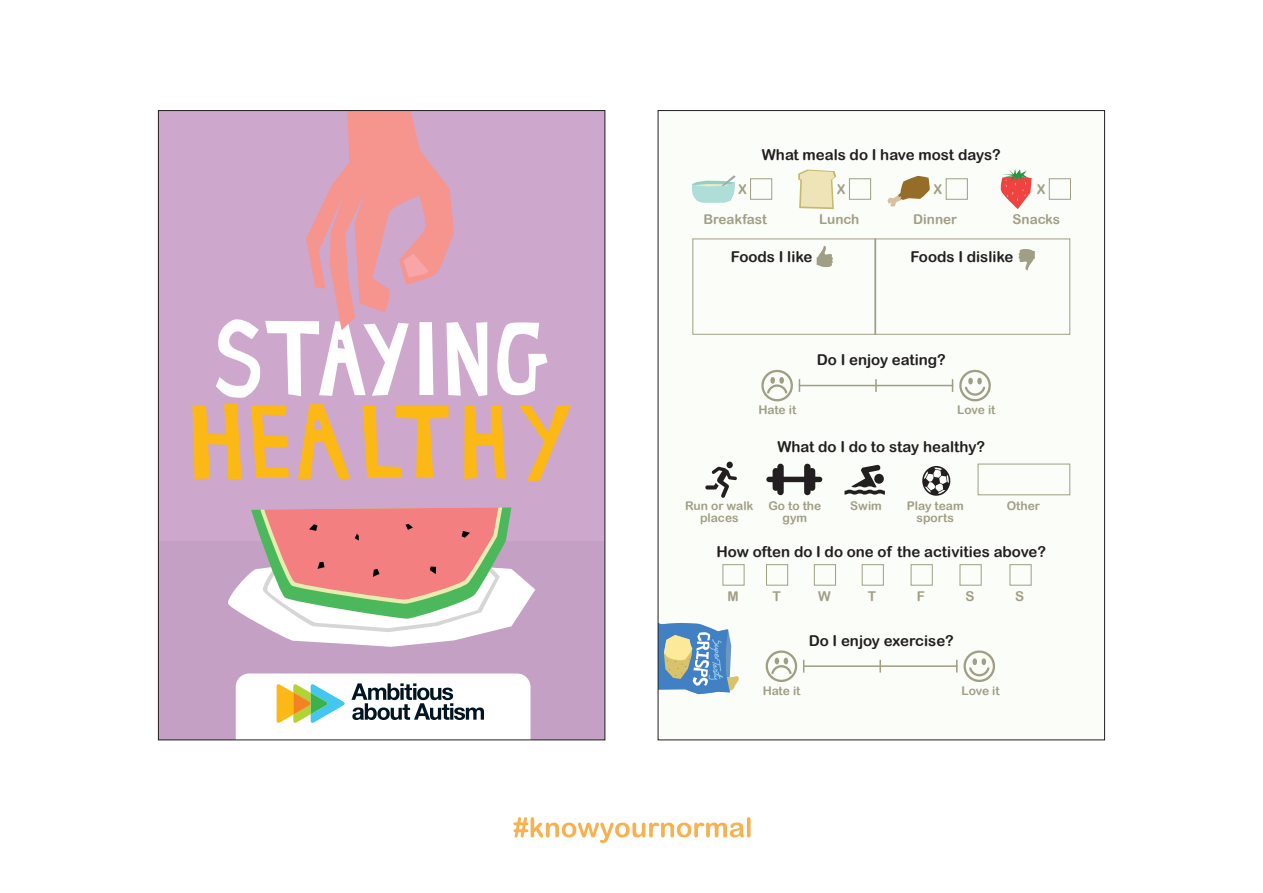
<style>
.page{position:relative;width:1263px;height:893px;background:#fff}
.page>*{position:absolute;margin:0;border:0;box-sizing:border-box;transform-origin:0 0}
.t1{font:15px "Arial Rounded MT Bold";color:#231f20}
.t2{font:13.5px "Arial Rounded MT Bold";color:#a09e85}
.t3{font:12px/12px "Arial Rounded MT Bold";color:#a09e85;text-align:center}
</style>
<div class="page">
<svg style="left:513px;top:817px;width:237px;height:26px"></svg>
<div style="left:158px;top:111px;width:447px;height:629px;background:#cea7cd"></div>
<svg style="left:497px;top:322px;width:50px;height:74px"></svg>
<svg style="left:192px;top:404px;width:50px;height:75px"></svg>
<svg style="left:251px;top:405px;width:38px;height:73px"></svg>
<svg style="left:298px;top:404px;width:52px;height:75px"></svg>
<svg style="left:363px;top:406px;width:86px;height:72px"></svg>
<svg style="left:464px;top:406px;width:41px;height:73px"></svg>
<svg style="left:519px;top:405px;width:52px;height:76px"></svg>
<svg style="left:216px;top:112px;width:271px;height:286px"></svg>
<div style="left:158px;top:542px;width:447px;height:198px;background:#c4a0c5"></div>
<svg style="left:228px;top:507px;width:307px;height:140px"></svg>
<svg style="left:236px;top:673px;width:294px;height:65px;background:#dde1da"></svg>
<div style="left:658px;top:111px;width:446px;height:629px;background:#fbfdf8"></div>
<svg style="left:692px;top:175px;width:44px;height:27px"></svg>
<svg style="left:798px;top:170px;width:38px;height:39px"></svg>
<svg style="left:887px;top:176px;width:43px;height:31px"></svg>
<svg style="left:660px;top:622px;width:79px;height:72px"></svg>
<svg style="left:1000px;top:169px;width:32px;height:40px"></svg>
<svg style="left:761px;top:369px;width:32px;height:32px"></svg>
<hr style="left:799px;top:385px;width:154px;height:1px;background:#a09e85">
<svg style="left:875px;top:379px;width:2px;height:13px"></svg>
<svg style="left:952px;top:369px;width:39px;height:32px"></svg>
<svg style="left:799px;top:379px;width:1px;height:13px"></svg>
<div style="left:692px;top:239px;width:378px;height:96px;border:1px solid #a09e85"></div>
<svg style="left:963px;top:650px;width:32px;height:32px"></svg>
<hr style="left:803px;top:665px;width:154px;height:2px;background:#a09e85">
<svg style="left:879px;top:660px;width:2px;height:13px"></svg>
<svg style="left:765px;top:650px;width:39px;height:32px"></svg>
<svg style="left:705px;top:467px;width:32px;height:31px"></svg>
<div style="left:726px;top:462px;width:7px;height:6px;background:#231f20;border-radius:50%"></div>
<div style="left:978px;top:464px;width:92px;height:31px;border:1px solid #a09e85"></div>
<svg style="left:766px;top:463px;width:56px;height:33px"></svg>
<svg style="left:844px;top:465px;width:41px;height:30px"></svg>
<div style="left:874px;top:474px;width:10px;height:10px;background:#231f20;border-radius:50%"></div>
<svg style="left:922px;top:466px;width:29px;height:30px"></svg>
<div style="left:1049px;top:178px;width:22px;height:22px;border:1px solid #a09e85"></div>
<div style="left:960px;top:564px;width:21px;height:22px;border:1px solid #a09e85"></div>
<div style="left:911px;top:564px;width:22px;height:22px;border:1px solid #a09e85"></div>
<div style="left:862px;top:564px;width:22px;height:22px;border:1px solid #a09e85"></div>
<div style="left:814px;top:564px;width:22px;height:22px;border:1px solid #a09e85"></div>
<div style="left:766px;top:564px;width:22px;height:22px;border:1px solid #a09e85"></div>
<div style="left:722px;top:564px;width:22px;height:22px;border:1px solid #a09e85"></div>
<div style="left:1009px;top:564px;width:22px;height:22px;border:1px solid #a09e85"></div>
<div style="left:874px;top:239px;width:2px;height:96px;border:1px solid #a09e85"></div>
<svg style="left:817px;top:246px;width:16px;height:21px"></svg>
<svg style="left:1018px;top:249px;width:17px;height:21px"></svg>
<div style="left:750px;top:178px;width:22px;height:22px;border:1px solid #a09e85"></div>
<div style="left:849px;top:178px;width:22px;height:22px;border:1px solid #a09e85"></div>
<div style="left:946px;top:178px;width:22px;height:22px;border:1px solid #a09e85"></div>
<p class="t1" style="left:762px;top:146px;width:240px">What meals do I have most days?</p>
<p class="t2" style="left:738px;top:181px;width:10px">X</p>
<p class="t2" style="left:837px;top:181px;width:10px">X</p>
<p class="t2" style="left:934px;top:181px;width:10px">X</p>
<p class="t2" style="left:1037px;top:181px;width:10px">X</p>
<p class="t2" style="left:703px;top:211px;width:65px">Breakfast</p>
<p class="t2" style="left:819px;top:211px;width:42px">Lunch</p>
<p class="t2" style="left:913px;top:211px;width:45px">Dinner</p>
<p class="t2" style="left:1012px;top:211px;width:49px">Snacks</p>
<p class="t1" style="left:731px;top:248px;width:83px">Foods I like</p>
<p class="t1" style="left:910px;top:248px;width:104px">Foods I dislike</p>
<p class="t1" style="left:817px;top:351px;width:130px">Do I enjoy eating?</p>
<p class="t3" style="left:758px;top:404px;width:39px">Hate it</p>
<p class="t3" style="left:957px;top:404px;width:40px">Love it</p>
<p class="t1" style="left:777px;top:438px;width:209px">What do I do to stay healthy?</p>
<p class="t3" style="left:685px;top:499px;width:70px">Run or walk places</p>
<p class="t3" style="left:768px;top:499px;width:54px">Go to the gym</p>
<p class="t3" style="left:850px;top:499px;width:33px">Swim</p>
<p class="t3" style="left:907px;top:499px;width:58px">Play team sports</p>
<p class="t3" style="left:1007px;top:499px;width:35px">Other</p>
<p class="t1" style="left:716px;top:543px;width:331px">How often do I do one of the activities above?</p>
<p class="t2" style="left:727px;top:588px;width:13px">M</p>
<p class="t2" style="left:772px;top:588px;width:10px">T</p>
<p class="t2" style="left:818px;top:588px;width:14px">W</p>
<p class="t2" style="left:868px;top:588px;width:10px">T</p>
<p class="t2" style="left:917px;top:588px;width:10px">F</p>
<p class="t2" style="left:965px;top:588px;width:11px">S</p>
<p class="t2" style="left:1015px;top:588px;width:11px">S</p>
<p class="t1" style="left:809px;top:632px;width:147px">Do I enjoy exercise?</p>
<p class="t3" style="left:763px;top:684px;width:39px">Hate it</p>
<p class="t3" style="left:961px;top:684px;width:40px">Love it</p>
</div>
